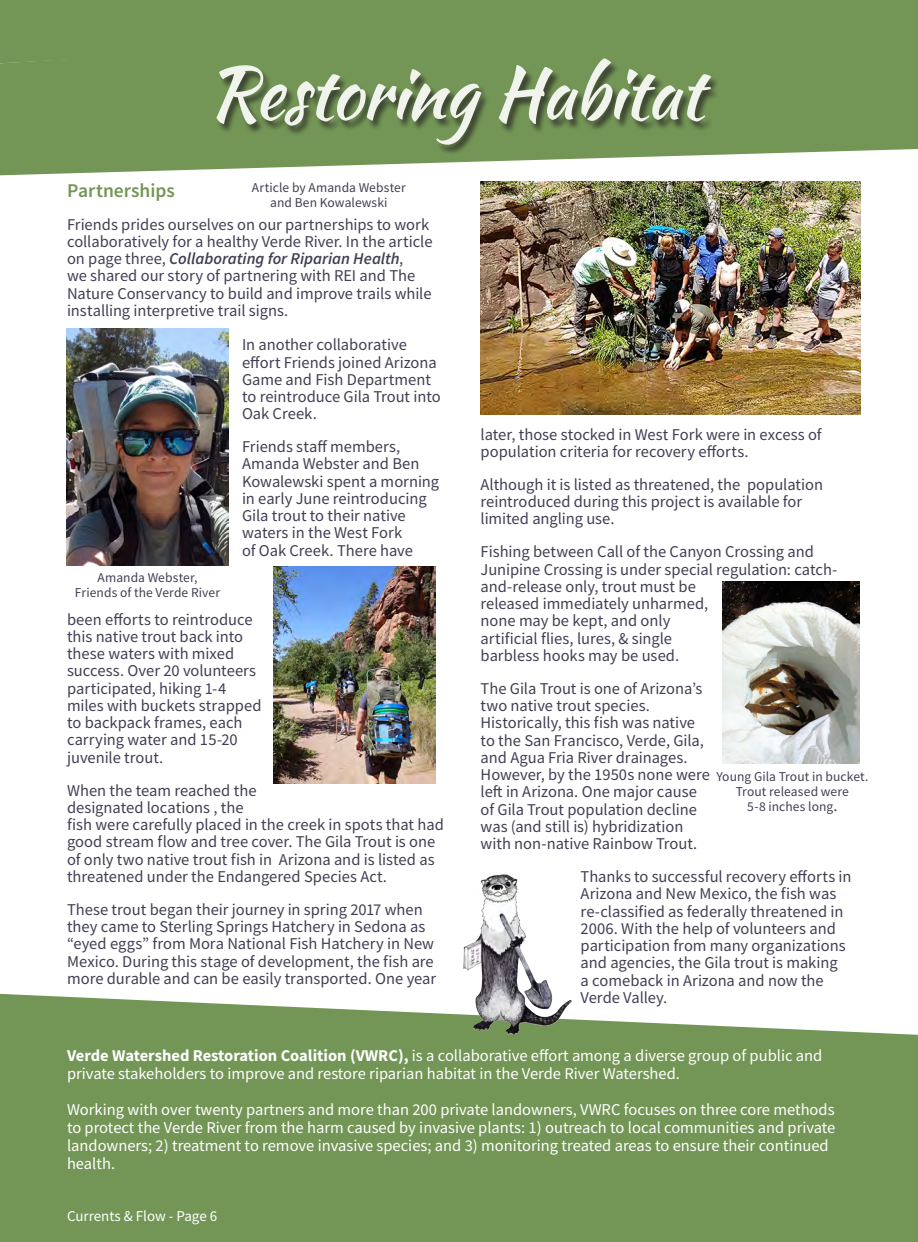
<style>
.page{position:relative;width:918px;height:1242px;background:#fff}
.page>*{position:absolute;margin:0;border:0;box-sizing:border-box;transform-origin:0 0}
.t1{font:72px "Kaushan Script";letter-spacing:-.015em;color:#fff}
.Head1{font:600 19.5px "Source Sans Pro";letter-spacing:-.005em;color:#739656}
.Head1-2{font:16.5px/17.2px "Source Sans Pro";color:#404054}
.t2{font:16.5px/18px "Source Sans Pro";color:#fff}
.t3{font:15px "Source Sans Pro";color:#fff}
.Head1-3{font:13.5px/15px "Source Sans Pro";letter-spacing:.005em;color:#404054;text-align:center}
.s1{font-weight:600;font-style:italic}
.s2{font-size:16.5px}
.s3{font-weight:700}
</style>
<div class="page">
<svg style="left:0;top:64px;width:918px;height:112px;fill:#739656"></svg>
<svg style="left:0;top:993px;width:918px;height:163px;background:#83a269"></svg>
<div style="left:0;top:1156px;width:918px;height:86px;background:#739656"></div>
<div style="left:0;top:0;width:918px;height:64px;background:#739656"></div>
<div style="left:216px;top:60px;width:505px;height:96px;background:#231f20;opacity:.75"></div>
<img style="left:481px;top:181px;width:379px;height:233px">
<img style="left:459px;top:874px;width:115px;height:164px">
<img style="left:67px;top:329px;width:162px;height:236px">
<img style="left:274px;top:566px;width:162px;height:218px">
<img style="left:722px;top:581px;width:137px;height:182px">
<h1 class="t1" style="left:207px;top:40px;width:498px">Restoring Habitat</h1>
<p class="Head1-3" style="left:252px;top:180px;width:155px">Article by Amanda Webster and Ben Kowalewski</p>
<p class="Head1" style="left:67px;top:177px;width:109px">Partnerships</p>
<p class="Head1-2" style="left:67px;top:215px;width:367px">Friends prides ourselves on our partnerships to work collaboratively for a healthy Verde River. In the article on page three, <span class="s1">Collaborating for Riparian Health</span>,<br>we shared our story of partnering with REI and The Nature Conservancy to build and improve trails while installing interpretive trail signs.</p>
<p class="Head1-2" style="left:242px;top:336px;width:200px">In another collaborative effort Friends joined Arizona<br>Game and Fish Department to reintroduce Gila Trout into<br>Oak Creek.</p>
<p class="Head1-2" style="left:242px;top:438px;width:199px">Friends staff members,<br>Amanda Webster and Ben<br>Kowalewski spent a morning in early June reintroducing<br>Gila trout to their native waters in the West Fork<br>of Oak Creek. There have</p>
<p class="Head1-3" style="left:75px;top:570px;width:147px">Amanda Webster,<br>Friends of the Verde River</p>
<p class="Head1-2" style="left:67px;top:611px;width:196px">been efforts to reintroduce this native trout back into these waters with mixed success. Over 20 volunteers participated, hiking 1-4 miles with buckets strapped to backpack frames, each carrying water and 15-20 juvenile trout.</p>
<p class="Head1-2" style="left:67px;top:781px;width:378px">When the team reached the<br>designated locations , the<br>fish were carefully placed in the creek in spots that had good stream flow and tree cover. The Gila Trout is one of only two native trout fish in Arizona and is listed as threatened under the Endangered Species Act.</p>
<p class="Head1-2" style="left:67px;top:901px;width:371px">These trout began their journey in spring 2017 when they came to Sterling Springs Hatchery in Sedona as “eyed eggs” from Mora National Fish Hatchery in New Mexico. During this stage of development, the fish are more durable and can be easily transported. One year</p>
<p class="Head1-2" style="left:481px;top:426px;width:343px">later, those stocked in West Fork were in excess of population criteria for recovery efforts.</p>
<p class="Head1-2" style="left:481px;top:476px;width:344px">Although it is listed as threatened, the population reintroduced during this project is available for limited angling use.</p>
<p class="Head1-2" style="left:481px;top:543px;width:358px">Fishing between Call of the Canyon Crossing and Junipine Crossing is under special regulation: catch&shy;and-release only, trout must be<br>released immediately unharmed,<br>none may be kept, and only<br>artificial flies, lures, &amp; single<br>barbless hooks may be used.</p>
<p class="Head1-2" style="left:481px;top:680px;width:231px">The Gila Trout is one of Arizona’s two native trout species.<br>Historically, this fish was native to the San Francisco, Verde, Gila, and Agua Fria River drainages.<br>However, by the 1950s none were left in Arizona. One major cause of Gila Trout population decline was (and still is) hybridization with non-native Rainbow Trout.</p>
<p class="Head1-2" style="left:581px;top:868px;width:272px">Thanks to successful recovery efforts in Arizona and New Mexico, the fish was re-classified as federally threatened in 2006. With the help of volunteers and participation from many organizations and agencies, the Gila trout is making<br>a comeback in Arizona and now the Verde Valley.</p>
<p class="Head1-3" style="left:716px;top:769px;width:154px">Young Gila Trout in bucket.<br>Trout released were<br>5-8 inches long<span class="s2">.</span></p>
<p class="t2" style="left:67px;top:1046px;width:757px"><span class="s3">Verde Watershed Restoration Coalition (VWRC),</span> is a collaborative effort among a diverse group of public and private stakeholders to improve and restore riparian habitat in the Verde River Watershed.</p>
<p class="t2" style="left:67px;top:1100px;width:770px">Working with over twenty partners and more than 200 private landowners, VWRC focuses on three core methods to protect the Verde River from the harm caused by invasive plants: 1) outreach to local communities and private landowners; 2) treatment to remove invasive species; and 3) monitoring treated areas to ensure their continued health.</p>
<p class="t3" style="left:67px;top:1207px;width:152px">Currents &amp; Flow - Page 6</p>
</div>
